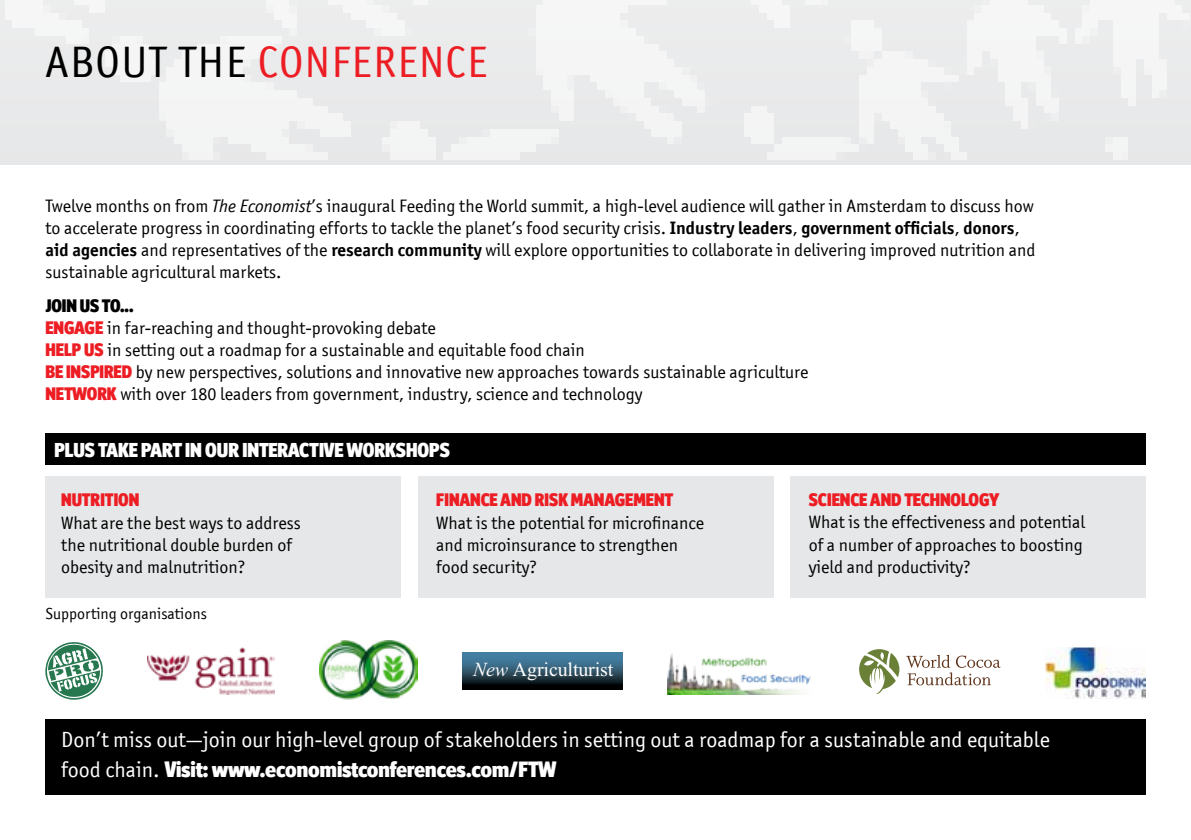
<style>
.page{position:relative;width:1191px;height:840px;background:#fff}
.page>*{position:absolute;margin:0;border:0;box-sizing:border-box;transform-origin:0 0}
.t1{font:44px "Officina San ITC";color:#ed1d24}
.t2{font:44px "Officina San ITC";color:#000}
.t3{font:22px "Officina San ITC";color:#fff}
.t4{font:900 22px "Officina Display";letter-spacing:-.015em;color:#fff}
.t5{font:900 20px "Officina Display";letter-spacing:-.005em;color:#fff}
.t6{font:19.8px "Times New Roman";letter-spacing:-.005em;color:#fff}
.t7{font:18px/22px "Officina San ITC";color:#000}
.t8{font:900 18px "Officina Display";color:#ed1d24}
.t9{font:900 18px "Officina Display";color:#000}
.t10{font:16px "Officina San ITC";color:#000}
.s1{font-style:italic}
.s2{font-weight:700}
.s3{font-family:"Officina Display";font-weight:900;color:#ed1d24}
.s4{font-family:"Officina San ITC";font-weight:400}
</style>
<div class="page">
<div style="left:45px;top:475px;width:356px;height:122px;background:#e6e7e8"></div>
<div style="left:418px;top:475px;width:355px;height:122px;background:#e6e7e8"></div>
<div style="left:790px;top:475px;width:355px;height:122px;background:#e6e7e8"></div>
<div style="left:45px;top:718px;width:1100px;height:76px;background:#000"></div>
<div style="left:0;top:0;width:1191px;height:164px;background:linear-gradient(to right,#e6e7e8,#e6e7e8)"></div>
<img style="left:0;top:0;width:1189px;height:159px">
<div style="left:45px;top:433px;width:1100px;height:32px;background:#000"></div>
<svg style="left:45px;top:642px;width:58px;height:57px"></svg>
<img style="left:148px;top:647px;width:126px;height:46px">
<svg style="left:462px;top:652px;width:161px;height:36px;background:#2c4f64"></svg>
<img style="left:319px;top:640px;width:99px;height:60px">
<img style="left:668px;top:653px;width:143px;height:41px">
<svg style="left:906px;top:654px;width:94px;height:31px"></svg>
<svg style="left:859px;top:649px;width:40px;height:44px"></svg>
<img style="left:1045px;top:647px;width:100px;height:51px">
<h1 class="t2" style="left:45px;top:37px;width:75px">ABOUT</h1>
<h1 class="t2" style="left:178px;top:37px;width:24px">THE</h1>
<h1 class="t1" style="left:258px;top:37px;width:24px">CONFERENCE</h1>
<p class="t7" style="left:45px;top:195px;width:991px">Twelve months on from <span class="s1">The Economist</span>’s inaugural Feeding the World summit, a high-level audience will gather in Amsterdam to discuss how to accelerate progress in coordinating efforts to tackle the planet’s food security crisis. <span class="s2">Industry leaders</span>, <span class="s2">government officials</span>, <span class="s2">donors</span>, <span class="s2">aid agencies</span> and representatives of the <span class="s2">research community</span> will explore opportunities to collaborate in delivering improved nutrition and sustainable agricultural markets.</p>
<p class="t9" style="left:45px;top:294px;width:90px">JOIN US TO...</p>
<p class="t7" style="left:45px;top:316px;width:764px"><span class="s3">ENGAGE</span> in far-reaching and thought-provoking debate<br><span class="s3">HELP US</span> in setting out a roadmap for a sustainable and equitable food chain<br><span class="s3">BE INSPIRED</span> by new perspectives, solutions and innovative new approaches towards sustainable agriculture <span class="s3">NETWORK</span> with over 180 leaders from government, industry, science and technology</p>
<p class="t5" style="left:54px;top:437px;width:397px">PLUS TAKE PART IN OUR INTERACTIVE WORKSHOPS</p>
<p class="t8" style="left:61px;top:489px;width:80px">NUTRITION</p>
<p class="t7" style="left:61px;top:511px;width:241px">What are the best ways to address the nutritional double burden of obesity and malnutrition?</p>
<p class="t10" style="left:45px;top:604px;width:163px">Supporting organisations</p>
<p class="t8" style="left:436px;top:489px;width:238px">FINANCE AND RISK MANAGEMENT</p>
<p class="t7" style="left:436px;top:511px;width:269px">What is the potential for microfinance and microinsurance to strengthen food security?</p>
<p class="t6" style="left:473px;top:656px;width:142px"><span class="s1">New</span> Agriculturist</p>
<p class="t8" style="left:808px;top:489px;width:192px">SCIENCE AND TECHNOLOGY</p>
<p class="t7" style="left:808px;top:511px;width:278px">What is the effectiveness and potential of a number of approaches to boosting yield and productivity?</p>
<p class="t3" style="left:61px;top:726px;width:990px">Don’t miss out—join our high-level group of stakeholders in setting out a roadmap for a sustainable and equitable</p>
<p class="t4" style="left:61px;top:755px;width:497px"><span class="s4">food chain.</span> VISIT: WWW.ECONOMISTCONFERENCES.COM/FTW</p>
</div>
